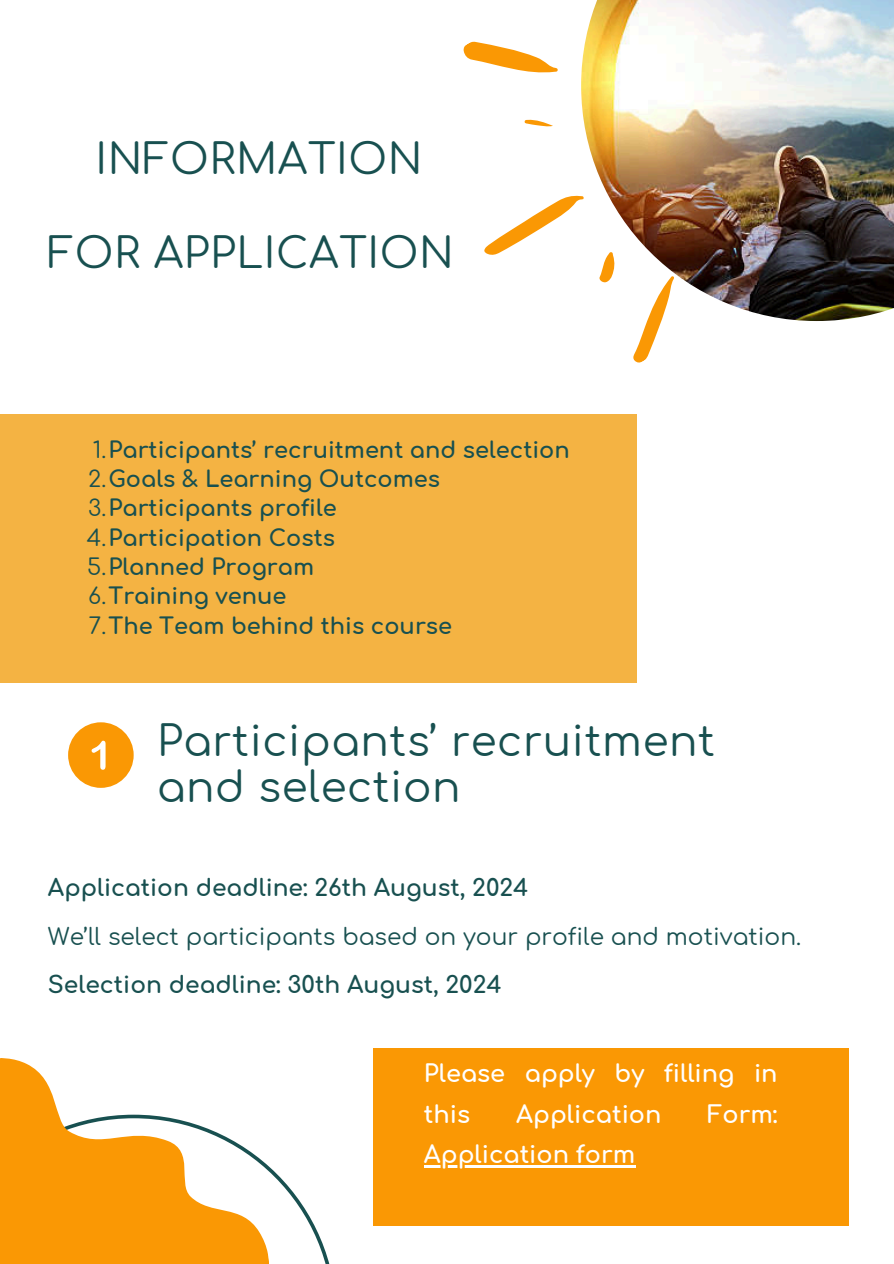
<style>
.page{position:relative;width:894px;height:1264px;background:#fff}
.page>*{position:absolute;margin:0;border:0;box-sizing:border-box;transform-origin:0 0}
.t1{font:42px/46.2px "Comfortaa";letter-spacing:.015em;color:#185050}
.t2{font:700 24px/40.5px "Comfortaa";color:#fff}
.t3{font:700 23.25px "Comfortaa";color:#185050}
.t4{font:23.25px "Comfortaa";color:#185050}
.t5{font:700 22.5px "Comfortaa";color:#185050}
.s1{font-weight:400}
</style>
<div class="page">
<img style="left:581px;top:0;width:312px;height:321px">
<svg style="left:278px;top:1175px;width:51px;height:88px"></svg>
<svg style="left:0;top:1058px;width:278px;height:205px;fill:#fa9804"></svg>
<svg style="left:484px;top:188px;width:219px;height:175px"></svg>
<svg style="left:463px;top:41px;width:95px;height:86px"></svg>
<div style="left:68px;top:722px;width:65px;height:65px;background:#fa9804;border-radius:50%"></div>
<svg style="left:92px;top:740px;width:13px;height:29px"></svg>
<div style="left:373px;top:1048px;width:475px;height:177px;background:#fa9804"></div>
<div style="left:0;top:415px;width:636px;height:268px;background:#f4b343"></div>
<hr style="left:424px;top:1165px;width:211px;height:2px;background:#fff">
<p class="t1" style="left:96px;top:137px;width:328px">INFORMATION</p>
<p class="t1" style="left:48px;top:231px;width:407px">FOR APPLICATION</p>
<p class="t5" style="left:93px;top:438px;width:478px"><span class="s1">1.</span>Participants’ recruitment and selection</p>
<h1 class="t5" style="left:88px;top:467px;width:353px"><span class="s1">2.</span>Goals &amp; Learning Outcomes</h1>
<h1 class="t5" style="left:88px;top:496px;width:250px"><span class="s1">3.</span>Participants profile</h1>
<p class="t5" style="left:87px;top:526px;width:250px"><span class="s1">4.</span>Participation Costs</p>
<p class="t5" style="left:87px;top:555px;width:228px"><span class="s1">5.</span>Planned Program</p>
<p class="t5" style="left:88px;top:584px;width:200px"><span class="s1">6.</span>Training venue</p>
<p class="t5" style="left:88px;top:613px;width:365px"><span class="s1">7.</span>The Team behind this course</p>
<p class="t1" style="left:157px;top:719px;width:559px">Participants’ recruitment and selection</p>
<p class="t3" style="left:48px;top:875px;width:482px">Application deadline: 26th August, 2024</p>
<p class="t4" style="left:48px;top:924px;width:754px">We’ll select participants based on your profile and motivation.</p>
<p class="t3" style="left:48px;top:972px;width:455px">Selection deadline: 30th August, 2024</p>
<h2 class="t2" style="left:424px;top:1054px;width:355px">Please apply by filling in this</h2>
<h2 class="t2" style="left:516px;top:1094px;width:147px">Application</h2>
<h2 class="t2" style="left:707px;top:1094px;width:72px">Form:</h2>
<p class="t2" style="left:424px;top:1135px;width:213px">Application form</p>
</div>
